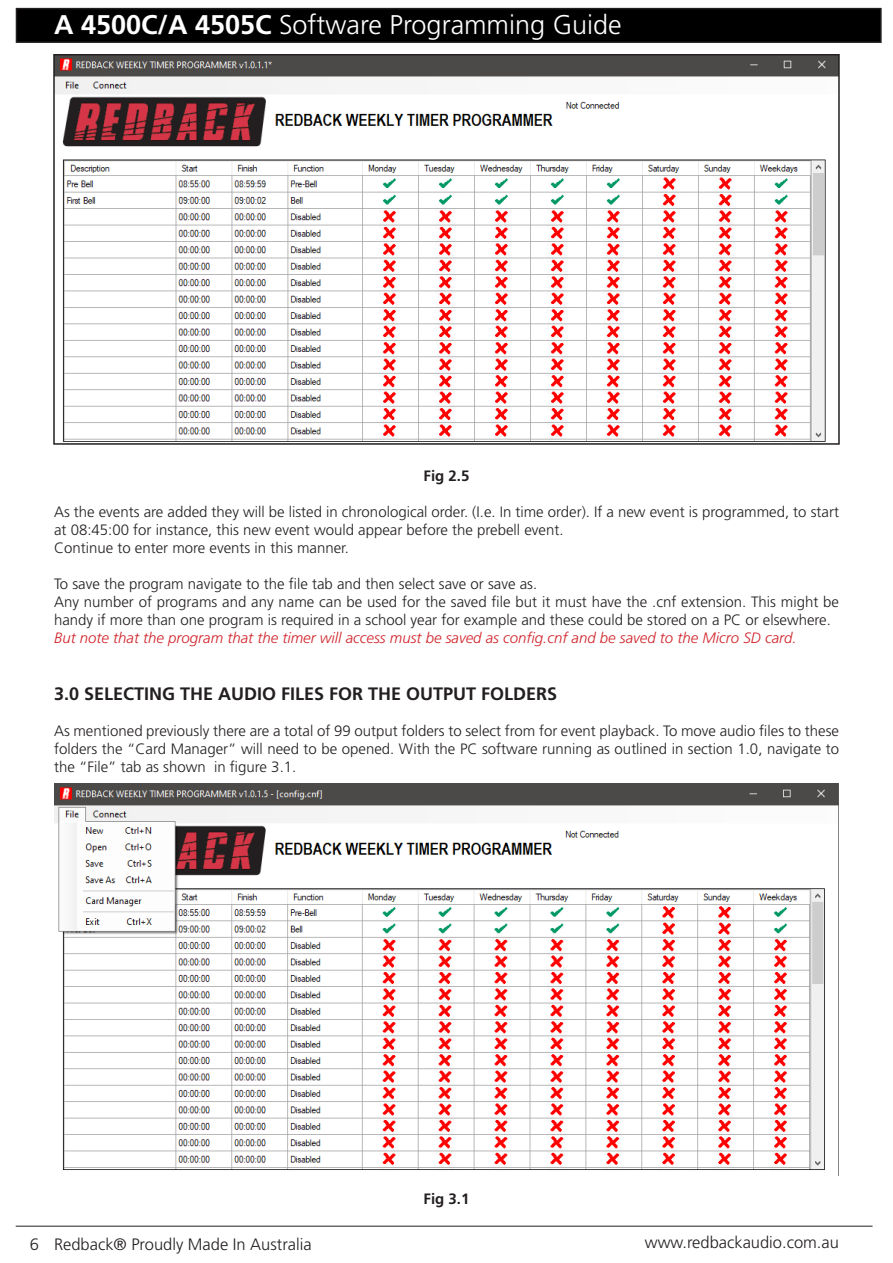
<style>
.page{position:relative;width:893px;height:1263px;background:#fff}
.page>*{position:absolute;margin:0;border:0;box-sizing:border-box;transform-origin:0 0}
.t1{font:300 27px "Frutiger LT Std";color:#fff}
.Level_2{font:700 18px "Frutiger LT Std";color:#231f20}
.t2{font:300 16.5px "Frutiger LT Std";color:#231f20}
.Level_2-2{font:300 15px/18px "Frutiger LT Std";color:#231f20}
.Level_2-3{font:italic 300 15px "Frutiger LT Std";color:#d1232a}
.Level_2-4{font:700 15px "Frutiger LT Std";color:#231f20}
.s1{font-weight:700}
</style>
<div class="page">
<div style="left:16px;top:9px;width:865px;height:33px;background:#000"></div>
<div style="left:16px;top:8px;width:866px;height:35px;border:2px solid #231f20"></div>
<hr style="left:16px;top:1226px;width:857px;height:1px;background:#231f20">
<img style="left:56px;top:57px;width:781px;height:385px">
<div style="left:53px;top:54px;width:787px;height:391px;border:2px solid #231f20"></div>
<img style="left:54px;top:783px;width:785px;height:393px">
<h1 class="t1" style="left:54px;top:9px;width:569px"><span class="s1">A 4500C/A 4505C</span> Software Programming Guide</h1>
<p class="Level_2-4" style="left:424px;top:467px;width:47px">Fig 2.5</p>
<p class="Level_2-2" style="left:54px;top:503px;width:786px">As the events are added they will be listed in chronological order. (I.e. In time order). If a new event is programmed, to start at 08:45:00 for instance, this new event would appear before the prebell event.</p>
<p class="Level_2-2" style="left:54px;top:539px;width:297px">Continue to enter more events in this manner.</p>
<p class="Level_2-2" style="left:54px;top:575px;width:485px">To save the program navigate to the file tab and then select save or save as.</p>
<p class="Level_2-2" style="left:54px;top:593px;width:786px">Any number of programs and any name can be used for the saved file but it must have the .cnf extension. This might be handy if more than one program is required in a school year for example and these could be stored on a PC or elsewhere.</p>
<p class="Level_2-3" style="left:54px;top:629px;width:744px">But note that the program that the timer will access must be saved as config.cnf and be saved to the Micro SD card.</p>
<p class="Level_2" style="left:54px;top:683px;width:505px">3.0 SELECTING THE AUDIO FILES FOR THE OUTPUT FOLDERS</p>
<p class="Level_2-2" style="left:54px;top:722px;width:787px;text-align:justify">As mentioned previously there are a total of 99 output folders to select from for event playback. To move audio files to these folders the “Card Manager” will need to be opened. With the PC software running as outlined in section 1.0, navigate to the “File” tab as shown in figure 3.1.</p>
<p class="Level_2-4" style="left:424px;top:1190px;width:47px">Fig 3.1</p>
<p class="t2" style="left:30px;top:1235px;width:283px">6 Redback® Proudly Made In Australia</p>
<p class="t2" style="left:645px;top:1233px;width:196px">www.redbackaudio.com.au</p>
</div>
